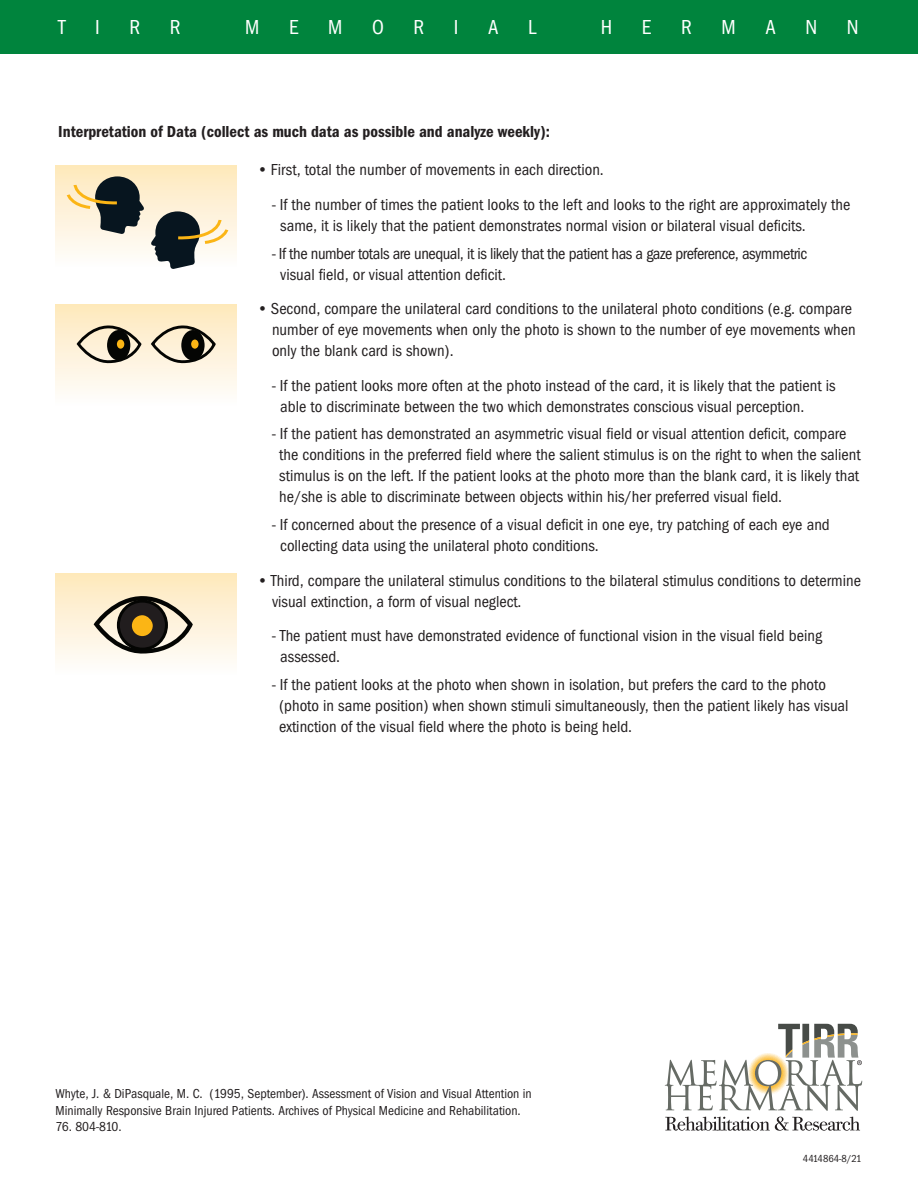
<style>
.page{position:relative;width:918px;height:1188px;background:#fff}
.page>*{position:absolute;margin:0;border:0;box-sizing:border-box;transform-origin:0 0}
.t1{font:21px "Franklin Got Cd ITC";color:#fff}
.t2{font:16.5px/21px "Franklin Got Cd ITC";color:#231f20}
.t3{font:16.5px/21px "Franklin Got Cd ITC";letter-spacing:-.025em;color:#231f20}
.t4{font:600 16.5px "Franklin Got Cd ITC";color:#231f20}
.t5{font:13.5px/16.5px "Franklin Got Cd ITC";color:#231f20}
.t6{font:10.5px "Franklin Got Cd ITC";color:#231f20}
</style>
<div class="page">
<div style="left:55px;top:166px;width:182px;height:101px;background:linear-gradient(to bottom,#fee9bc,#fefdfd)"></div>
<div style="left:55px;top:573px;width:182px;height:102px;background:linear-gradient(to bottom,#fee8bc,#fefdfd)"></div>
<div style="left:55px;top:304px;width:182px;height:102px;background:linear-gradient(to bottom,#fee8bc,#fefdfd)"></div>
<svg style="left:665px;top:1024px;width:197px;height:87px"></svg>
<svg style="left:665px;top:1117px;width:195px;height:14px"></svg>
<div style="left:0;top:0;width:918px;height:54px;background:#00843d"></div>
<svg style="left:74px;top:325px;width:69px;height:40px;background:#cec3ae"></svg>
<div style="left:107px;top:330px;width:23px;height:30px;background:#040503;border-radius:50%"></div>
<div style="left:117px;top:340px;width:7px;height:9px;background:#fbb515;border-radius:50%"></div>
<svg style="left:149px;top:325px;width:68px;height:40px;background:#cec3ae"></svg>
<div style="left:181px;top:330px;width:24px;height:30px;background:#040503;border-radius:50%"></div>
<div style="left:191px;top:340px;width:8px;height:9px;background:#fbb515;border-radius:50%"></div>
<svg style="left:65px;top:176px;width:79px;height:58px;background:#918d7c"></svg>
<svg style="left:151px;top:211px;width:79px;height:58px"></svg>
<svg style="left:91px;top:595px;width:102px;height:61px;background:#c0b8a8"></svg>
<div style="left:118px;top:601px;width:48px;height:48px;background:#211d1e;border-radius:50%"></div>
<div style="left:117px;top:600px;width:51px;height:51px;border:3px solid #040503;border-radius:50%"></div>
<div style="left:132px;top:615px;width:21px;height:21px;background:#fbb515;border-radius:50%"></div>
<p class="t1" style="left:58px;top:15px;width:9px">T</p>
<p class="t1" style="left:95px;top:15px;width:6px">I</p>
<p class="t1" style="left:130px;top:15px;width:12px">R</p>
<p class="t1" style="left:170px;top:15px;width:12px">R</p>
<p class="t1" style="left:245px;top:15px;width:16px">M</p>
<p class="t1" style="left:289px;top:15px;width:11px">E</p>
<p class="t1" style="left:328px;top:15px;width:16px">M</p>
<p class="t1" style="left:372px;top:15px;width:13px">O</p>
<p class="t1" style="left:414px;top:15px;width:12px">R</p>
<p class="t1" style="left:454px;top:15px;width:6px">I</p>
<p class="t1" style="left:488px;top:15px;width:12px">A</p>
<p class="t1" style="left:528px;top:15px;width:10px">L</p>
<p class="t1" style="left:601px;top:15px;width:13px">H</p>
<p class="t1" style="left:642px;top:15px;width:11px">E</p>
<p class="t1" style="left:681px;top:15px;width:12px">R</p>
<p class="t1" style="left:722px;top:15px;width:16px">M</p>
<p class="t1" style="left:766px;top:15px;width:12px">A</p>
<p class="t1" style="left:806px;top:15px;width:13px">N</p>
<p class="t1" style="left:847px;top:15px;width:13px">N</p>
<p class="t4" style="left:58px;top:122px;width:493px">Interpretation of Data (collect as much data as possible and analyze weekly):</p>
<p class="t2" style="left:259px;top:159px;width:347px">• First, total the number of movements in each direction.</p>
<p class="t2" style="left:280px;top:194px;width:572px;text-indent:-8px">- If the number of times the patient looks to the left and looks to the right are approximately the same, it is likely that the patient demonstrates normal vision or bilateral visual deficits.</p>
<p class="t3" style="left:280px;top:242px;width:528px;text-indent:-8px">- If the number totals are unequal, it is likely that the patient has a gaze preference, asymmetric visual field, or visual attention deficit.</p>
<p class="t2" style="left:272px;top:298px;width:585px;text-indent:-14px">• Second, compare the unilateral card conditions to the unilateral photo conditions (e.g. compare number of eye movements when only the photo is shown to the number of eye movements when only the blank card is shown).</p>
<p class="t2" style="left:280px;top:374px;width:557px;text-indent:-8px">- If the patient looks more often at the photo instead of the card, it is likely that the patient is able to discriminate between the two which demonstrates conscious visual perception.</p>
<p class="t2" style="left:272px;top:423px;width:576px">- If the patient has demonstrated an asymmetric visual field or visual attention deficit, compare</p>
<p class="t2" style="left:279px;top:444px;width:583px">the conditions in the preferred field where the salient stimulus is on the right to when the salient</p>
<p class="t2" style="left:279px;top:465px;width:582px">stimulus is on the left. If the patient looks at the photo more than the blank card, it is likely that</p>
<p class="t2" style="left:279px;top:486px;width:505px">he/she is able to discriminate between objects within his/her preferred visual field.</p>
<p class="t2" style="left:280px;top:514px;width:551px;text-indent:-8px">- If concerned about the presence of a visual deficit in one eye, try patching of each eye and collecting data using the unilateral photo conditions.</p>
<p class="t2" style="left:272px;top:569px;width:590px;text-indent:-14px">• Third, compare the unilateral stimulus conditions to the bilateral stimulus conditions to determine visual extinction, a form of visual neglect.</p>
<p class="t2" style="left:280px;top:625px;width:543px;text-indent:-8px">- The patient must have demonstrated evidence of functional vision in the visual field being assessed.</p>
<p class="t2" style="left:272px;top:674px;width:556px">- If the patient looks at the photo when shown in isolation, but prefers the card to the photo</p>
<p class="t2" style="left:279px;top:695px;width:571px">(photo in same position) when shown stimuli simultaneously, then the patient likely has visual</p>
<p class="t2" style="left:279px;top:716px;width:355px">extinction of the visual field where the photo is being held.</p>
<p class="t5" style="left:56px;top:1085px;width:478px">Whyte, J. &amp; DiPasquale, M. C. (1995, September). Assessment of Vision and Visual Attention in<br>Minimally Responsive Brain Injured Patients. Archives of Physical Medicine and Rehabilitation.</p>
<p class="t5" style="left:56px;top:1118px;width:68px">76. 804-810.</p>
<p class="t6" style="left:803px;top:1153px;width:60px">4414864-8/21</p>
</div>
